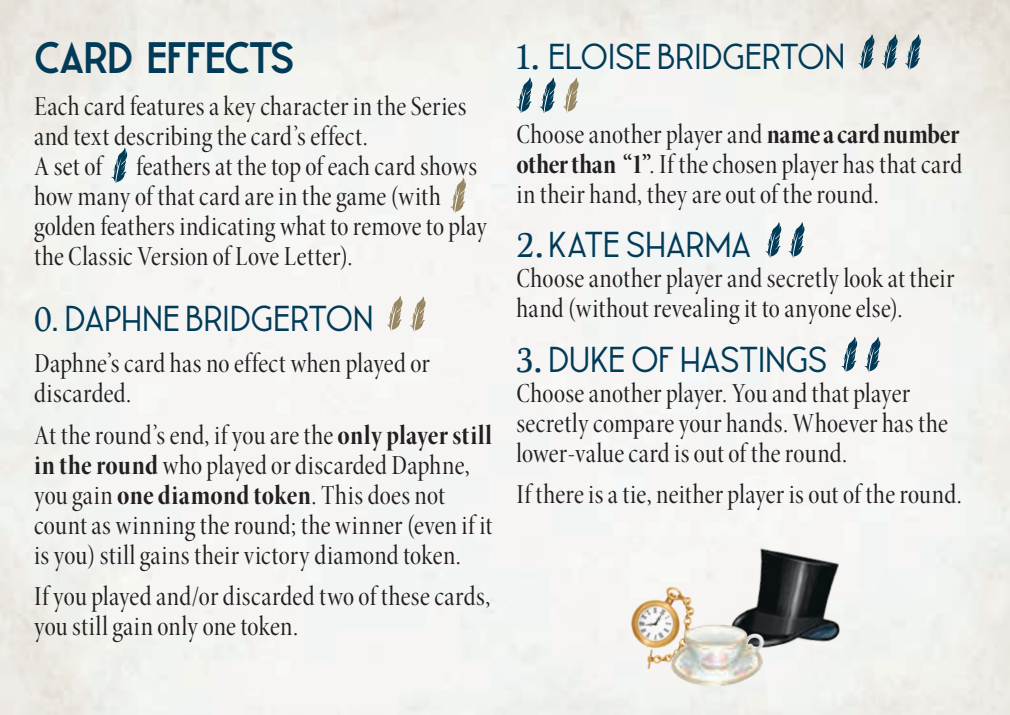
<style>
.page{position:relative;width:1010px;height:715px;background:#fff}
.page>*{position:absolute;margin:0;border:0;box-sizing:border-box;transform-origin:0 0}
.t1{font:700 44px "Leaner";letter-spacing:-.03em;color:#013b58}
.t2{font:36px "Leaner";letter-spacing:-.01em;color:#013b58}
.t3{font:28px/30px "Minion Pro Cn Disp";letter-spacing:.01em;color:#231f20}
.s1{font-family:"Marion"}
.s2{font-family:"Minion Pro Bold Cn Disp"}
</style>
<div class="page">
<img style="left:0;top:0;width:1009px;height:715px">
<svg style="left:858px;top:34px;width:16px;height:35px"></svg>
<svg style="left:881px;top:34px;width:16px;height:35px"></svg>
<svg style="left:904px;top:34px;width:16px;height:35px"></svg>
<svg style="left:516px;top:77px;width:16px;height:35px"></svg>
<svg style="left:539px;top:77px;width:16px;height:35px"></svg>
<svg style="left:562px;top:77px;width:16px;height:35px"></svg>
<svg style="left:765px;top:222px;width:16px;height:35px"></svg>
<svg style="left:788px;top:222px;width:16px;height:35px"></svg>
<svg style="left:840px;top:336px;width:16px;height:35px"></svg>
<svg style="left:864px;top:336px;width:16px;height:35px"></svg>
<svg style="left:111px;top:147px;width:16px;height:36px"></svg>
<svg style="left:450px;top:177px;width:16px;height:36px"></svg>
<svg style="left:386px;top:295px;width:16px;height:36px"></svg>
<svg style="left:409px;top:296px;width:16px;height:35px"></svg>
<img style="left:606px;top:584px;width:97px;height:102px">
<img style="left:703px;top:512px;width:175px;height:182px">
<img style="left:655px;top:603px;width:125px;height:104px">
<h1 class="t1" style="left:34px;top:34px;width:262px">CARD EFFECTS</h1>
<p class="t3" style="left:34px;top:91px;width:454px">Each card features a key character in the Series and text describing the card’s effect.<br>A set of feathers at the top of each card shows how many of that card are in the game (with golden feathers indicating what to remove to play the Classic Version of Love Letter).</p>
<p class="t2" style="left:34px;top:299px;width:341px"><span class="s1">0</span>. DAPHNE BRIDGERTON</p>
<p class="t3" style="left:34px;top:349px;width:397px">Daphne’s card has no effect when played or discarded.</p>
<p class="t3" style="left:34px;top:420px;width:460px">At the round’s end, if you are the <span class="s2">only player still in the round</span> who played or discarded Daphne, you gain <span class="s2">one diamond token</span>. This does not count as winning the round; the winner (even if it is you) still gains their victory diamond token.</p>
<p class="t3" style="left:34px;top:581px;width:458px">If you played and/or discarded two of these cards, you still gain only one token.</p>
<p class="t2" style="left:516px;top:37px;width:330px"><span class="s1">1.</span> ELOISE BRIDGERTON</p>
<p class="t3" style="left:516px;top:119px;width:447px;text-align:justify">Choose another player and <span class="s2">name a card number other than “1”</span>. If the chosen player has that card in their hand, they are out of the round.</p>
<p class="t2" style="left:516px;top:225px;width:237px"><span class="s1">2.</span> KATE SHARMA</p>
<p class="t3" style="left:516px;top:264px;width:439px">Choose another player and secretly look at their hand (without revealing it to anyone else).</p>
<p class="t2" style="left:516px;top:340px;width:313px"><span class="s1">3.</span> DUKE OF HASTINGS</p>
<p class="t3" style="left:516px;top:378px;width:433px">Choose another player. You and that player secretly compare your hands. Whoever has the lower-value card is out of the round.</p>
<p class="t3" style="left:516px;top:479px;width:447px">If there is a tie, neither player is out of the round.</p>
</div>
